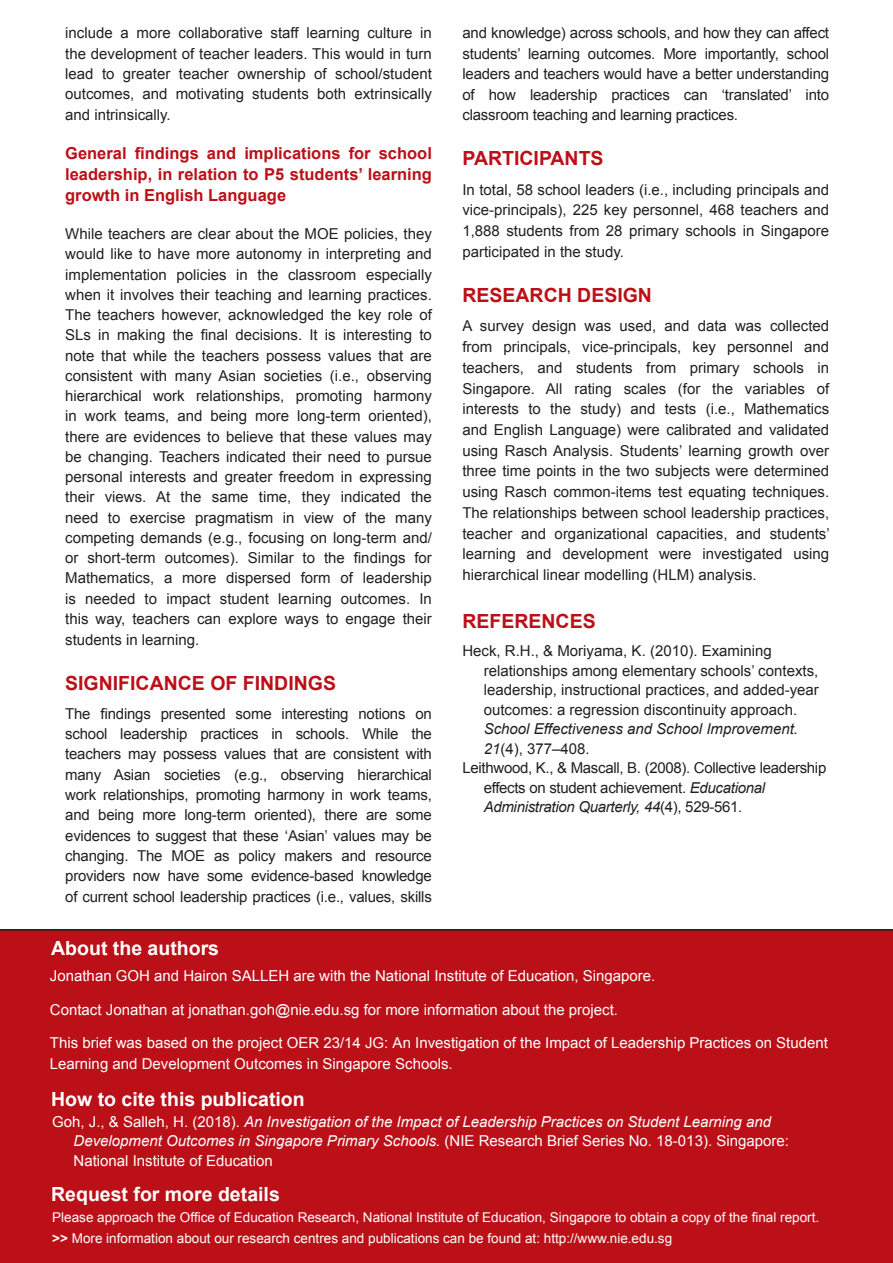
<style>
.page{position:relative;width:893px;height:1263px;background:#fff}
.page>*{position:absolute;margin:0;border:0;box-sizing:border-box;transform-origin:0 0}
.t1{font:700 19.5px "Arial";color:#fff}
.Heading_1_Paragraph{font:700 19.5px "Arial";color:#bb1018}
.Heading_2_Paragraph{font:700 16.5px/21px "Arial";color:#bb1018;text-align:justify}
.Body_text_Paragraph{font:15px/20.2px "Arial";color:#231f20;text-align:justify}
.Authors_paragraph{font:15px/21px "Arial";color:#fff}
.Reference_Paragraph{font:15px/19.5px "Arial";color:#231f20}
.Reference_Paragraph-2{font:italic 15px/19.5px "Arial";color:#fff}
.Reference_Paragraph-3{font:15px/19.5px "Arial";letter-spacing:-.02em;color:#231f20}
.Reference_Paragraph-4{font:13.5px "Arial";color:#fff}
.s1{font-style:italic}
.s2{font-style:normal}
.s3{font-weight:700}
</style>
<div class="page">
<div style="left:0;top:929px;width:893px;height:334px;background:#bb1018"></div>
<p class="Body_text_Paragraph" style="left:65px;top:23px;width:368px">include a more collaborative staff learning culture in the development of teacher leaders. This would in turn lead to greater teacher ownership of school/student outcomes, and motivating students both extrinsically and intrinsically.</p>
<p class="Heading_2_Paragraph" style="left:65px;top:143px;width:368px">General findings and implications for school leadership, in relation to P5 students’ learning growth in English Language</p>
<p class="Body_text_Paragraph" style="left:65px;top:224px;width:368px">While teachers are clear about the MOE policies, they would like to have more autonomy in interpreting and implementation policies in the classroom especially when it involves their teaching and learning practices.<br>The teachers however, acknowledged the key role of SLs in making the final decisions. It is interesting to note that while the teachers possess values that are consistent with many Asian societies (i.e., observing hierarchical work relationships, promoting harmony in work teams, and being more long-term oriented), there are evidences to believe that these values may be changing. Teachers indicated their need to pursue personal interests and greater freedom in expressing their views. At the same time, they indicated the need to exercise pragmatism in view of the many competing demands (e.g., focusing on long-term and/ or short-term outcomes). Similar to the findings for Mathematics, a more dispersed form of leadership is needed to impact student learning outcomes. In this way, teachers can explore ways to engage their students in learning.</p>
<p class="Heading_1_Paragraph" style="left:65px;top:670px;width:272px">SIGNIFICANCE OF FINDINGS</p>
<p class="Body_text_Paragraph" style="left:65px;top:704px;width:368px">The findings presented some interesting notions on school leadership practices in schools. While the teachers may possess values that are consistent with many Asian societies (e.g., observing hierarchical work relationships, promoting harmony in work teams, and being more long-term oriented), there are some evidences to suggest that these ‘Asian’ values may be changing. The MOE as policy makers and resource providers now have some evidence-based knowledge of current school leadership practices (i.e., values, skills</p>
<p class="t1" style="left:51px;top:935px;width:169px">About the authors</p>
<p class="Body_text_Paragraph" style="left:462px;top:23px;width:368px">and knowledge) across schools, and how they can affect students’ learning outcomes. More importantly, school leaders and teachers would have a better understanding of how leadership practices can ‘translated’ into classroom teaching and learning practices.</p>
<p class="Heading_1_Paragraph" style="left:462px;top:145px;width:143px">PARTICIPANTS</p>
<p class="Body_text_Paragraph" style="left:462px;top:179px;width:368px;line-height:20.7px">In total, 58 school leaders (i.e., including principals and vice-principals), 225 key personnel, 468 teachers and 1,888 students from 28 primary schools in Singapore participated in the study.</p>
<p class="Heading_1_Paragraph" style="left:462px;top:282px;width:191px">RESEARCH DESIGN</p>
<p class="Body_text_Paragraph" style="left:462px;top:316px;width:369px;line-height:20.7px">A survey design was used, and data was collected from principals, vice-principals, key personnel and teachers, and students from primary schools in Singapore. All rating scales (for the variables of interests to the study) and tests (i.e., Mathematics and English Language) were calibrated and validated using Rasch Analysis. Students’ learning growth over three time points in the two subjects were determined using Rasch common-items test equating techniques.<br>The relationships between school leadership practices, teacher and organizational capacities, and students’ learning and development were investigated using hierarchical linear modelling (HLM) analysis.</p>
<p class="Heading_1_Paragraph" style="left:462px;top:608px;width:135px">REFERENCES</p>
<p class="Reference_Paragraph" style="left:484px;top:641px;width:337px;text-indent:-21px">Heck, R.H., &amp; Moriyama, K. (2010). Examining relationships among elementary schools’ contexts, leadership, instructional practices, and added-year outcomes: a regression discontinuity approach.<br><span class="s1">School Effectiveness and School Improvement.<br>21</span>(4), 377–408.</p>
<p class="Reference_Paragraph-3" style="left:484px;top:758px;width:344px;text-indent:-21px">Leithwood, K., &amp; Mascall, B. (2008). Collective leadership effects on student achievement. <span class="s1">Educational<br>Administration Quarterly, 44</span>(4), 529-561.</p>
<p class="Authors_paragraph" style="left:50px;top:965px;width:607px">Jonathan GOH and Hairon SALLEH are with the National Institute of Education, Singapore.</p>
<p class="Authors_paragraph" style="left:50px;top:999px;width:570px">Contact Jonathan at jonathan.goh@nie.edu.sg for more information about the project.</p>
<p class="Authors_paragraph" style="left:50px;top:1033px;width:779px">This brief was based on the project OER 23/14 JG: An Investigation of the Impact of Leadership Practices on Student<br>Learning and Development Outcomes in Singapore Schools.</p>
<p class="t1" style="left:51px;top:1086px;width:255px">How to cite this publication</p>
<p class="Reference_Paragraph-2" style="left:74px;top:1112px;width:717px;text-indent:-21px"><span class="s2">Goh, J., &amp; Salleh, H. (2018).</span> An Investigation of the Impact of Leadership Practices on Student Learning and<br>Development Outcomes in Singapore Primary Schools. <span class="s2">(NIE Research Brief Series No. 18-013). Singapore:<br>National Institute of Education</span></p>
<p class="t1" style="left:51px;top:1182px;width:230px">Request for more details</p>
<p class="Reference_Paragraph-4" style="left:52px;top:1209px;width:768px">Please approach the Office of Education Research, National Institute of Education, Singapore to obtain a copy of the final report.</p>
<p class="Reference_Paragraph-4" style="left:52px;top:1230px;width:621px"><span class="s3">&gt;&gt;</span> More information about our research centres and publications can be found at: http://www.nie.edu.sg</p>
</div>
